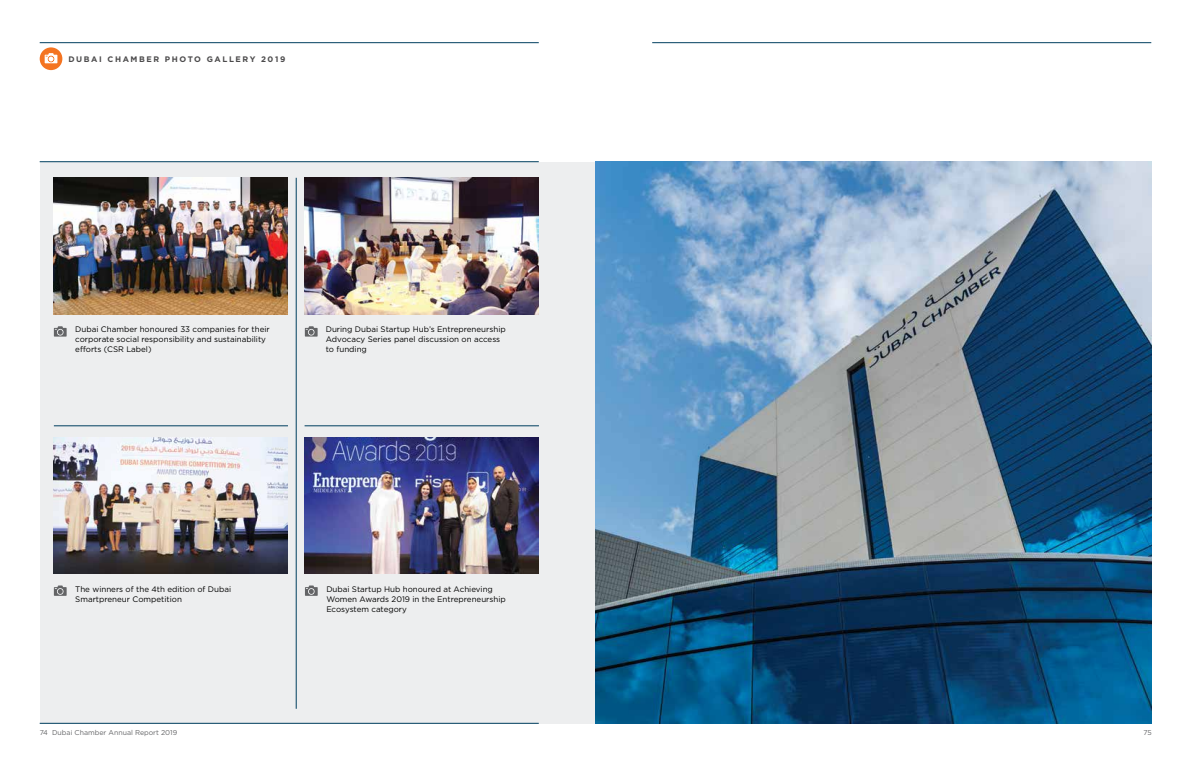
<style>
.page{position:relative;width:1191px;height:766px;background:#fff}
.page>*{position:absolute;margin:0;border:0;box-sizing:border-box;transform-origin:0 0}
.t1{font:8px/10px "Gotham";color:#000}
.t2{font:700 8px "Gotham";letter-spacing:.2em;color:#4b4a4b}
.t3{font:7px "Gotham";color:#636466}
</style>
<div class="page">
<div style="left:40px;top:162px;width:1111px;height:561px;background:#edeeef"></div>
<hr style="left:296px;top:178px;width:1px;height:530px;background:#003f5f">
<hr style="left:54px;top:425px;width:234px;height:1px;background:#003f5f">
<hr style="left:304px;top:425px;width:235px;height:1px;background:#003f5f">
<svg style="left:40px;top:47px;width:22px;height:23px"></svg>
<svg style="left:45px;top:53px;width:12px;height:10px"></svg>
<hr style="left:40px;top:42px;width:499px;height:1px;background:#003f5f">
<hr style="left:652px;top:42px;width:499px;height:1px;background:#003f5f">
<hr style="left:40px;top:723px;width:499px;height:1px;background:#003f5f">
<hr style="left:40px;top:161px;width:499px;height:1px;background:#003f5f">
<img style="left:54px;top:178px;width:234px;height:136px">
<svg style="left:54px;top:326px;width:13px;height:10px"></svg>
<img style="left:305px;top:178px;width:234px;height:136px">
<svg style="left:305px;top:326px;width:12px;height:10px"></svg>
<img style="left:54px;top:437px;width:234px;height:136px">
<svg style="left:54px;top:585px;width:13px;height:10px"></svg>
<img style="left:305px;top:437px;width:234px;height:136px">
<svg style="left:305px;top:585px;width:13px;height:10px"></svg>
<img style="left:595px;top:161px;width:556px;height:562px">
<p class="t2" style="left:68px;top:54px;width:218px">DUBAI CHAMBER PHOTO GALLERY 2019</p>
<p class="t1" style="left:75px;top:324px;width:196px">Dubai Chamber honoured 33 companies for their corporate social responsibility and sustainability efforts (CSR Label)</p>
<p class="t1" style="left:326px;top:324px;width:181px">During Dubai Startup Hub’s Entrepreneurship<br>Advocacy Series panel discussion on access to funding</p>
<p class="t1" style="left:75px;top:583px;width:157px">The winners of the 4th edition of Dubai<br>Smartpreneur Competition</p>
<p class="t1" style="left:326px;top:583px;width:181px">Dubai Startup Hub honoured at Achieving<br>Women Awards 2019 in the Entrepreneurship<br>Ecosystem category</p>
<p class="t3" style="left:40px;top:727px;width:139px">74 Dubai Chamber Annual Report 2019</p>
<p class="t3" style="left:1143px;top:727px;width:10px">75</p>
</div>
